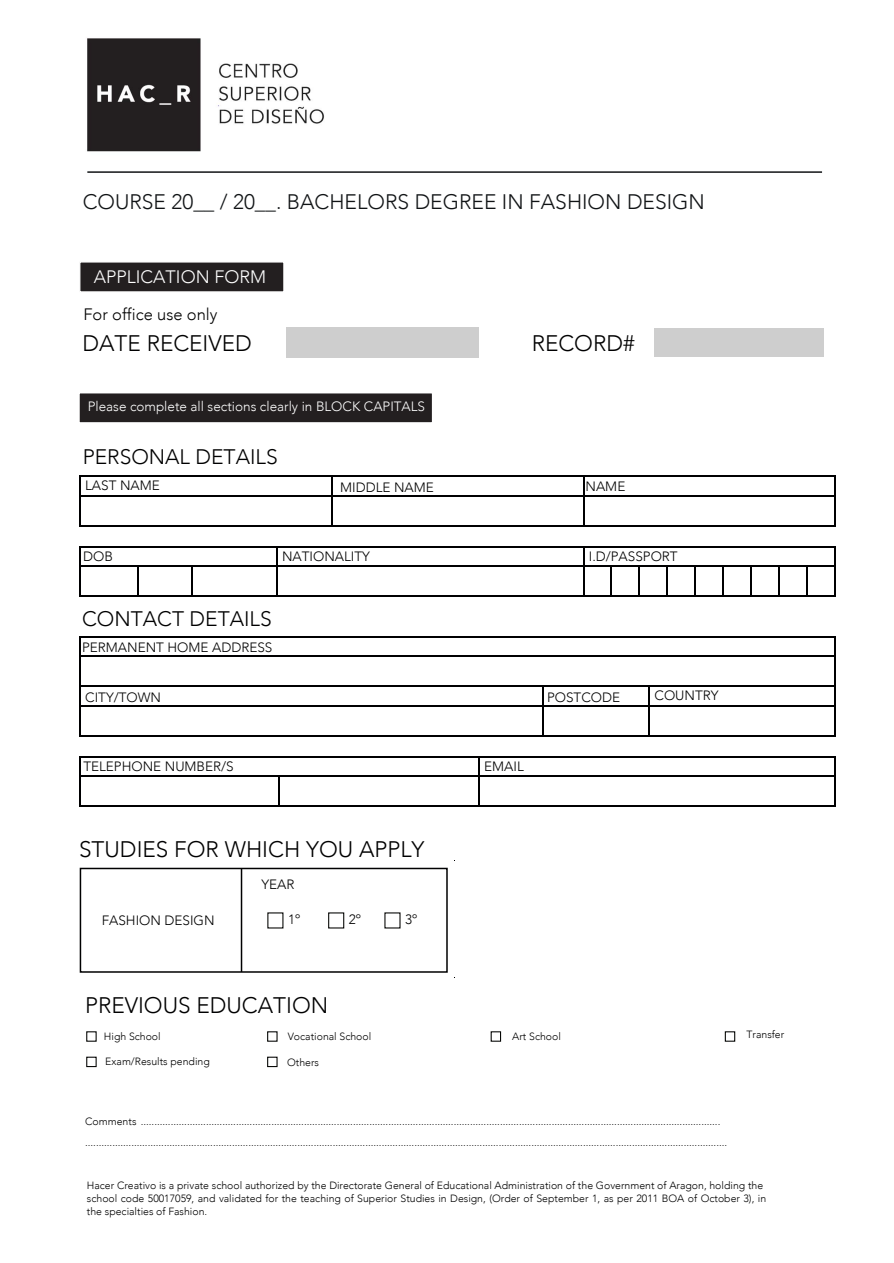
<style>
.page{position:relative;width:894px;height:1263px;background:#fff}
.page>*{position:absolute;margin:0;border:0;box-sizing:border-box;transform-origin:0 0}
.t1{font:300 22.5px "Avenir";color:#000001}
.t2{font:300 21px "Avenir";color:#111416}
.t3{font:300 21px "Avenir";color:#000001}
.t4{font:300 18px "Avenir";color:#fff}
.t5{font:300 16.5px "Avenir";color:#000}
.t6{font:300 13.5px "Avenir";color:#000001}
.t7{font:300 13.5px "Avenir";color:#fff}
.t8{font:300 13.5px "Avenir";color:#000}
.t9{font:300 10.5px/21.6px "Avenir";color:#000001}
.t10{font:300 10.5px/12.6px "Avenir";color:#000}
</style>
<div class="page">
<div style="left:78px;top:392px;width:355px;height:32px;background:#231f20;border:1px solid #fff"></div>
<div style="left:79px;top:261px;width:205px;height:32px;background:#231f20;border:1px solid #fff"></div>
<div style="left:286px;top:327px;width:192px;height:30px;background:#cecece"></div>
<div style="left:653px;top:328px;width:170px;height:28px;background:#cecece"></div>
<hr style="left:80px;top:476px;width:251px;height:1px;background:#000001">
<hr style="left:332px;top:476px;width:250px;height:1px;background:#000001">
<hr style="left:583px;top:476px;width:251px;height:1px;background:#000001">
<hr style="left:80px;top:495px;width:251px;height:1px;background:#000001">
<hr style="left:332px;top:495px;width:250px;height:1px;background:#000001">
<hr style="left:583px;top:495px;width:251px;height:1px;background:#000001">
<svg style="left:79px;top:476px;width:1px;height:50px"></svg>
<hr style="left:80px;top:525px;width:251px;height:1px;background:#000001">
<svg style="left:331px;top:476px;width:1px;height:50px"></svg>
<hr style="left:332px;top:525px;width:250px;height:1px;background:#000001">
<hr style="left:583px;top:525px;width:251px;height:1px;background:#000001">
<svg style="left:834px;top:476px;width:1px;height:50px"></svg>
<hr style="left:80px;top:546px;width:196px;height:1px;background:#000001">
<hr style="left:277px;top:546px;width:305px;height:1px;background:#000001">
<hr style="left:80px;top:565px;width:58px;height:2px;background:#000001">
<hr style="left:139px;top:565px;width:52px;height:2px;background:#000001">
<hr style="left:192px;top:565px;width:84px;height:2px;background:#000001">
<hr style="left:277px;top:565px;width:305px;height:2px;background:#000001">
<svg style="left:79px;top:546px;width:1px;height:51px"></svg>
<hr style="left:80px;top:596px;width:58px;height:1px;background:#000001">
<svg style="left:138px;top:565px;width:1px;height:32px"></svg>
<hr style="left:139px;top:596px;width:52px;height:1px;background:#000001">
<svg style="left:191px;top:565px;width:1px;height:32px"></svg>
<hr style="left:192px;top:596px;width:84px;height:1px;background:#000001">
<svg style="left:276px;top:546px;width:1px;height:51px"></svg>
<hr style="left:277px;top:596px;width:305px;height:1px;background:#000001">
<svg style="left:582px;top:546px;width:253px;height:51px"></svg>
<hr style="left:80px;top:636px;width:754px;height:2px;background:#000001">
<hr style="left:80px;top:656px;width:754px;height:1px;background:#000001">
<hr style="left:80px;top:686px;width:462px;height:1px;background:#000001">
<hr style="left:543px;top:686px;width:105px;height:1px;background:#000001">
<hr style="left:649px;top:686px;width:185px;height:1px;background:#000001">
<hr style="left:80px;top:705px;width:462px;height:1px;background:#000001">
<hr style="left:543px;top:705px;width:105px;height:1px;background:#000001">
<hr style="left:649px;top:705px;width:185px;height:1px;background:#000001">
<svg style="left:79px;top:636px;width:1px;height:100px"></svg>
<hr style="left:80px;top:735px;width:462px;height:1px;background:#000001">
<svg style="left:542px;top:686px;width:1px;height:50px"></svg>
<hr style="left:543px;top:735px;width:105px;height:1px;background:#000001">
<svg style="left:648px;top:686px;width:1px;height:50px"></svg>
<hr style="left:649px;top:735px;width:185px;height:1px;background:#000001">
<svg style="left:834px;top:636px;width:1px;height:100px"></svg>
<hr style="left:80px;top:756px;width:398px;height:1px;background:#000001">
<hr style="left:479px;top:756px;width:355px;height:1px;background:#000001">
<hr style="left:80px;top:776px;width:199px;height:1px;background:#000001">
<hr style="left:280px;top:776px;width:198px;height:1px;background:#000001">
<hr style="left:479px;top:776px;width:355px;height:1px;background:#000001">
<svg style="left:79px;top:756px;width:1px;height:51px"></svg>
<hr style="left:80px;top:806px;width:199px;height:1px;background:#000001">
<svg style="left:279px;top:776px;width:1px;height:31px"></svg>
<hr style="left:280px;top:806px;width:198px;height:1px;background:#000001">
<svg style="left:478px;top:756px;width:1px;height:51px"></svg>
<hr style="left:479px;top:806px;width:355px;height:1px;background:#000001">
<svg style="left:834px;top:756px;width:1px;height:51px"></svg>
<div style="left:328px;top:912px;width:16px;height:17px;border:1px solid #040503"></div>
<div style="left:490px;top:1031px;width:11px;height:11px;border:1px solid #040503"></div>
<div style="left:267px;top:1031px;width:10px;height:11px;border:1px solid #040503"></div>
<div style="left:86px;top:1057px;width:11px;height:10px;border:1px solid #040503"></div>
<div style="left:267px;top:1057px;width:10px;height:10px;border:1px solid #040503"></div>
<hr style="left:87px;top:171px;width:734px;height:2px;background:#111416">
<div style="left:80px;top:868px;width:367px;height:105px;border:2px solid #000001"></div>
<hr style="left:241px;top:868px;width:1px;height:104px;background:#000001">
<img style="left:87px;top:38px;width:237px;height:114px">
<hr style="left:582px;top:476px;width:2px;height:21px;background:#000001">
<h2 class="t2" style="left:83px;top:189px;width:623px">COURSE 20__ / 20__. BACHELORS DEGREE IN FASHION DESIGN</h2>
<h3 class="t4" style="left:94px;top:266px;width:174px">APPLICATION FORM</h3>
<h3 class="t5" style="left:83px;top:305px;width:135px">For office use only</h3>
<h1 class="t1" style="left:82px;top:330px;width:171px">DATE RECEIVED</h1>
<h1 class="t1" style="left:531px;top:330px;width:104px">RECORD#</h1>
<p class="t7" style="left:88px;top:399px;width:339px">Please complete all sections clearly in BLOCK CAPITALS</p>
<h2 class="t3" style="left:83px;top:444px;width:196px">PERSONAL DETAILS</h2>
<p class="t6" style="left:85px;top:478px;width:76px">LAST NAME</p>
<p class="t6" style="left:340px;top:480px;width:95px">MIDDLE NAME</p>
<p class="t6" style="left:585px;top:478px;width:41px">NAME</p>
<p class="t6" style="left:83px;top:548px;width:31px">DOB</p>
<p class="t6" style="left:282px;top:548px;width:89px">NATIONALITY</p>
<p class="t6" style="left:588px;top:548px;width:90px">I.D/PASSPORT</p>
<h2 class="t3" style="left:82px;top:606px;width:191px">CONTACT DETAILS</h2>
<p class="t8" style="left:82px;top:640px;width:192px">PERMANENT HOME ADDRESS</p>
<p class="t6" style="left:85px;top:689px;width:77px">CITY/TOWN</p>
<p class="t6" style="left:547px;top:689px;width:75px">POSTCODE</p>
<p class="t6" style="left:654px;top:688px;width:66px">COUNTRY</p>
<p class="t6" style="left:83px;top:758px;width:152px">TELEPHONE NUMBER/S</p>
<p class="t6" style="left:484px;top:758px;width:41px">EMAIL</p>
<h1 class="t1" style="left:79px;top:836px;width:347px">STUDIES FOR WHICH YOU APPLY</h1>
<p class="t6" style="left:261px;top:877px;width:35px">YEAR</p>
<p class="t6" style="left:102px;top:912px;width:114px">FASHION DESIGN</p>
<p class="t6" style="left:288px;top:911px;width:14px">1º</p>
<p class="t6" style="left:349px;top:911px;width:14px">2º</p>
<p class="t6" style="left:405px;top:911px;width:14px">3º</p>
<h1 class="t1" style="left:85px;top:992px;width:244px">PREVIOUS EDUCATION</h1>
<p class="t10" style="left:104px;top:1030px;width:58px">High School</p>
<p class="t10" style="left:512px;top:1030px;width:50px">Art School</p>
<p class="t10" style="left:105px;top:1055px;width:106px">Exam/Results pending</p>
<p class="t10" style="left:287px;top:1030px;width:85px">Vocational School</p>
<p class="t10" style="left:287px;top:1056px;width:33px">Others</p>
<p class="t9" style="left:85px;top:1110px;width:643px">Comments ..................................................................................................................................................................................................................... ............................................................................................................................................................................................................................................</p>
<p class="t10" style="left:746px;top:1028px;width:39px">Transfer</p>
<p class="t10" style="left:87px;top:1179px;width:680px">Hacer Creativo is a private school authorized by the Directorate General of Educational Administration of the Government of Aragon, holding the school code 50017059, and validated for the teaching of Superior Studies in Design, (Order of September 1, as per 2011 BOA of October 3), in the specialties of Fashion.</p>
</div>
